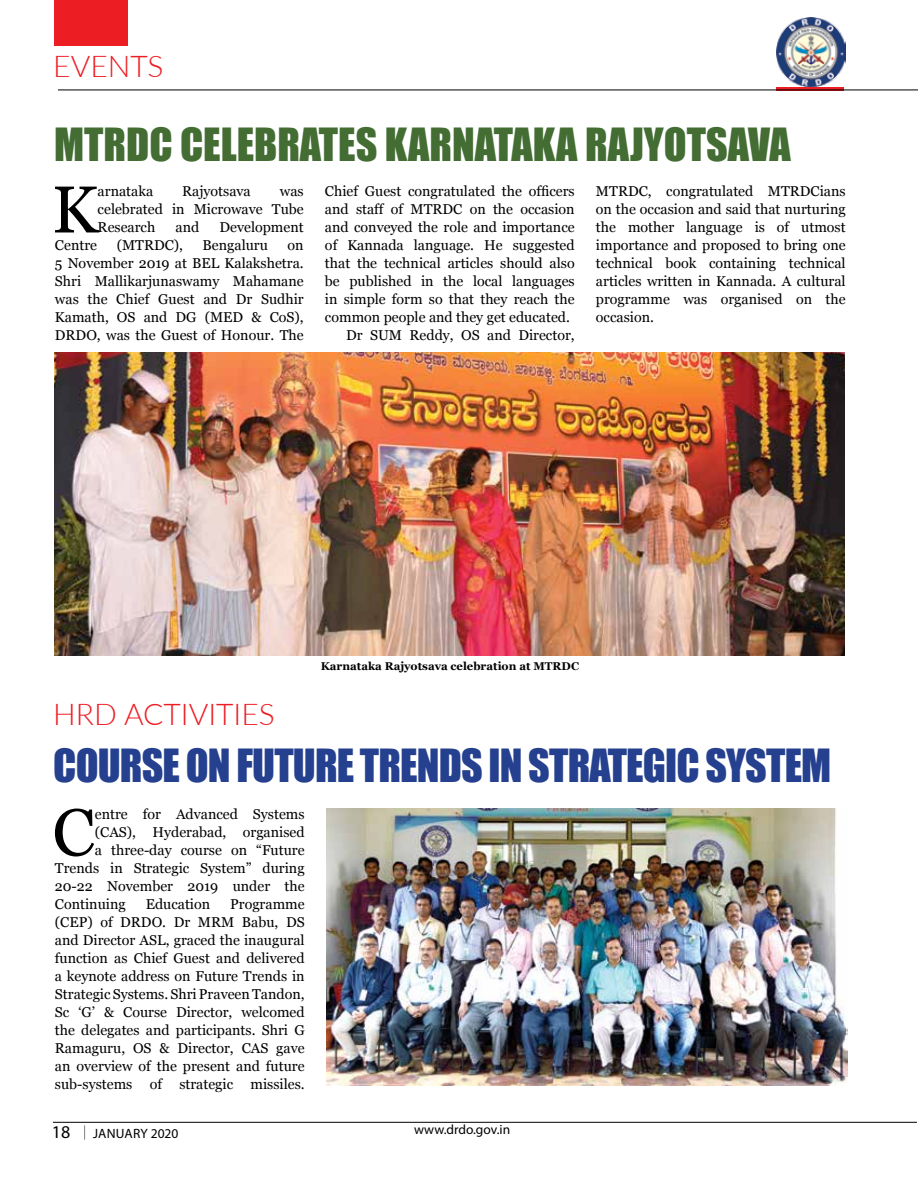
<style>
.page{position:relative;width:918px;height:1188px;background:#fff}
.page>*{position:absolute;margin:0;border:0;box-sizing:border-box;transform-origin:0 0}
.t1{font:66.15px "Georgia";color:#000}
.t2{font:42px "Impact";letter-spacing:-.02em;color:#25408f}
.t3{font:42px "Impact";color:#436d33}
.t4{font:300 30px "Lato";color:#ed1d24}
.t5{font:18px "Myriad Pro";color:#000}
.t6{font:14.25px/18px "Georgia";color:#000;text-align:justify}
.t7{font:13.5px "Myriad Pro";color:#000}
.t8{font:700 11.25px "Georgia";color:#000}
</style>
<div class="page">
<div style="left:54px;top:0;width:74px;height:46px;background:#ed1d24"></div>
<hr style="left:53px;top:1122px;width:864px;height:1px;background:#000">
<svg style="left:84px;top:1125px;width:1px;height:15px"></svg>
<img style="left:777px;top:18px;width:69px;height:68px">
<hr style="left:776px;top:87px;width:68px;height:3px;background:#ed1d24">
<img style="left:327px;top:809px;width:521px;height:277px">
<hr style="left:58px;top:90px;width:860px;height:1px;background:#000">
<img style="left:54px;top:353px;width:791px;height:303px">
<h3 class="t4" style="left:53px;top:45px;width:112px">EVENTS</h3>
<h2 class="t3" style="left:54px;top:112px;width:738px">MTRDC CELEBRATES KAR NATAKA RAJYOTSAVA</h2>
<p class="t6" style="left:325px;top:183px;width:251px">Chief Guest congratulated the officers</p>
<p class="t6" style="left:325px;top:201px;width:251px">and staff of MTRDC on the occasion</p>
<p class="t6" style="left:325px;top:219px;width:251px">and conveyed the role and importance</p>
<p class="t6" style="left:325px;top:237px;width:251px">of Kannada language. He suggested</p>
<p class="t6" style="left:325px;top:255px;width:251px">that the technical articles should also</p>
<p class="t6" style="left:325px;top:273px;width:251px">be published in the local languages</p>
<p class="t6" style="left:325px;top:291px;width:251px">in simple form so that they reach the</p>
<p class="t6" style="left:325px;top:309px;width:247px">common people and they get educated.</p>
<p class="t6" style="left:346px;top:327px;width:230px">Dr SUM Reddy, OS and Director,</p>
<p class="t6" style="left:596px;top:183px;width:251px">MTRDC, congratulated MTRDCians on the occasion and said that nurturing the mother language is of utmost importance and proposed to bring one technical book containing technical articles written in Kannada. A cultural programme was organised on the occasion.</p>
<h1 class="t1" style="left:52px;top:172px;width:47px">K</h1>
<p class="t6" style="left:98px;top:183px;width:57px">arnataka</p>
<p class="t6" style="left:182px;top:183px;width:70px">Rajyotsava</p>
<p class="t6" style="left:98px;top:183px;width:208px;text-indent:182px">was celebrated in Microwave Tube Research</p>
<p class="t6" style="left:176px;top:219px;width:25px">and</p>
<p class="t6" style="left:220px;top:219px;width:86px">Development</p>
<p class="t6" style="left:55px;top:237px;width:44px">Centre</p>
<p class="t6" style="left:117px;top:237px;width:68px">(MTRDC),</p>
<p class="t6" style="left:203px;top:237px;width:67px">Bengaluru</p>
<p class="t6" style="left:55px;top:237px;width:250px;text-indent:233px">on 5 November 2019 at BEL Kalakshetra.<br>Shri Mallikarjunaswamy Mahamane was the Chief Guest and Dr Sudhir Kamath, OS and DG (MED &amp; CoS), DRDO, was the Guest of Honour. The</p>
<h3 class="t4" style="left:53px;top:693px;width:223px">HRD ACTIVITI ES</h3>
<p class="t8" style="left:321px;top:658px;width:260px">Karnataka Rajyotsava celebration at MTRDC</p>
<h2 class="t2" style="left:53px;top:733px;width:776px">COURSE ON FUTURE TRENDS IN STRATEGIC SYSTEM</h2>
<h1 class="t1" style="left:52px;top:795px;width:44px">C</h1>
<p class="t6" style="left:95px;top:805px;width:211px">entre for Advanced Systems</p>
<p class="t6" style="left:95px;top:823px;width:211px">(CAS), Hyderabad, organised</p>
<p class="t6" style="left:95px;top:841px;width:211px">a three-day course on “Future</p>
<p class="t6" style="left:55px;top:859px;width:251px">Trends in Strategic System” during</p>
<p class="t6" style="left:55px;top:877px;width:251px">20-22 November 2019 under the</p>
<p class="t6" style="left:55px;top:895px;width:72px">Continuing</p>
<p class="t6" style="left:146px;top:895px;width:66px">Education</p>
<p class="t6" style="left:55px;top:895px;width:251px;text-indent:175px">Programme (CEP) of DRDO. Dr MRM Babu, DS and Director ASL, graced the inaugural function as Chief Guest and delivered a keynote address on Future Trends in Strategic Systems. Shri Praveen Tandon, Sc ‘G’ &amp; Course Director, welcomed the delegates and participants. Shri G Ramaguru, OS &amp; Director, CAS gave an overview of the present and future sub-systems of strategic missiles.</p>
<p class="t5" style="left:52px;top:1121px;width:20px">18</p>
<p class="t7" style="left:414px;top:1121px;width:98px">www.drdo.gov.in</p>
<p class="t7" style="left:93px;top:1125px;width:87px">January 2020</p>
</div>
